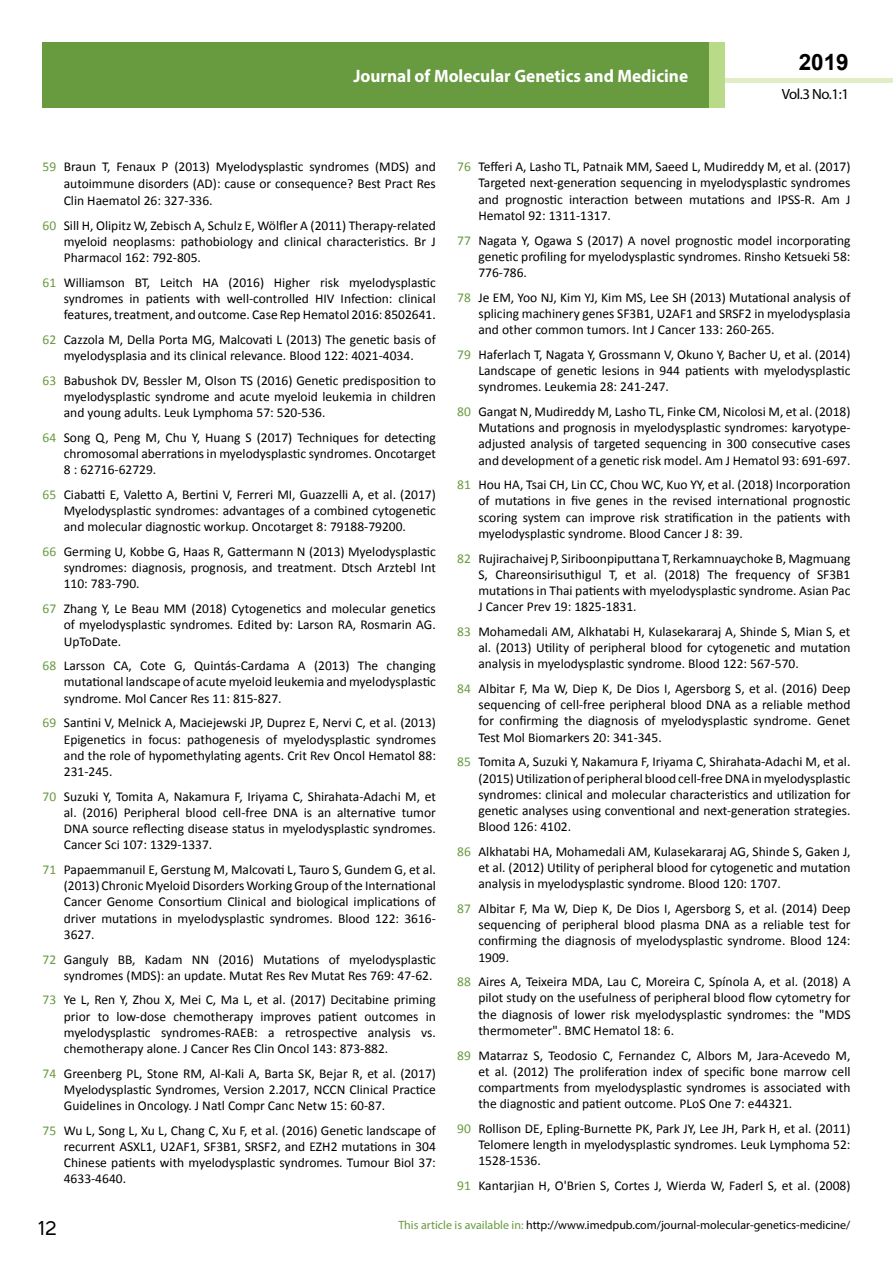
<style>
.page{position:relative;width:893px;height:1263px;background:#fff}
.page>*{position:absolute;margin:0;border:0;box-sizing:border-box;transform-origin:0 0}
.t1{font:25.5px "Tunga";color:#000}
.t2{font:700 22.5px "Arial";color:#000}
.t3{font:700 18px "Myriad Pro";color:#fff;scale:.96 1}
.t4{font:14.85px "Myriad Pro";color:#000}
.t5{font:13.5px/16.2px "Calibri";color:#000;text-align:justify}
.t6{font:12px "Myriad Pro";color:#000}
.s1{color:#689a40}
</style>
<div class="page">
<hr style="left:725px;top:78px;width:168px;height:4px;background:#e1eec5">
<div style="left:43px;top:42px;width:666px;height:66px;background:#689a40"></div>
<div style="left:709px;top:42px;width:16px;height:66px;background:#b9da89"></div>
<h3 class="t3" style="left:353px;top:64px;width:350px">Journal of Molecular Genetics and Medicine</h3>
<h3 class="t3" style="left:585px;top:74px;width:128px">ISSN 1698-9465</h3>
<h2 class="t2" style="left:799px;top:47px;width:52px">2019</h2>
<p class="t4" style="left:782px;top:84px;width:69px">Vol.3 No.1:1</p>
<p class="t5" style="left:64px;top:158px;width:374px;line-height:16.8px;text-indent:-21px"><span class="s1">59</span> Braun T, Fenaux P (2013) Myelodysplastic syndromes (MDS) and autoimmune disorders (AD): cause or consequence? Best Pract Res Clin Haematol 26: 327-336.</p>
<p class="t5" style="left:64px;top:217px;width:374px;text-indent:-21px"><span class="s1">60</span> Sill H, Olipitz W, Zebisch A, Schulz E, Wölfler A (2011) Therapy-related myeloid neoplasms: pathobiology and clinical characteristics. Br J Pharmacol 162: 792-805.</p>
<p class="t5" style="left:64px;top:274px;width:374px;text-indent:-21px"><span class="s1">61</span> Williamson BT, Leitch HA (2016) Higher risk myelodysplastic syndromes in patients with well-controlled HIV Infection: clinical features,treatment, and outcome. Case RepHematol 2016: 8502641.</p>
<p class="t5" style="left:43px;top:331px;width:395px;text-align:center"><span class="s1">62</span> Cazzola M, Della Porta MG, Malcovati L (2013) The genetic basis of myelodysplasia and its clinical relevance. Blood 122: 4021-4034.</p>
<p class="t5" style="left:64px;top:372px;width:374px;text-indent:-21px"><span class="s1">63</span> Babushok DV, Bessler M, Olson TS (2016) Genetic predisposition to myelodysplastic syndrome and acute myeloid leukemia in children and young adults. Leuk Lymphoma 57: 520-536.</p>
<p class="t5" style="left:64px;top:429px;width:374px;text-indent:-21px"><span class="s1">64</span> Song Q, Peng M, Chu Y, Huang S (2017) Techniques for detecting chromosomal aberrations in myelodysplastic syndromes. Oncotarget 8 : 62716-62729.</p>
<p class="t5" style="left:64px;top:486px;width:374px;text-indent:-21px"><span class="s1">65</span> Ciabatti E, Valetto A, Bertini V, Ferreri MI, Guazzelli A, et al. (2017)<br>Myelodysplastic syndromes: advantages of a combined cytogenetic and molecular diagnostic workup. Oncotarget 8: 79188-79200.</p>
<p class="t5" style="left:64px;top:543px;width:374px;text-indent:-21px"><span class="s1">66</span> Germing U, Kobbe G, Haas R, Gattermann N (2013) Myelodysplastic syndromes: diagnosis, prognosis, and treatment. Dtsch Arztebl Int 110: 783-790.</p>
<p class="t5" style="left:64px;top:601px;width:374px;text-indent:-21px"><span class="s1">67</span> Zhang Y, Le Beau MM (2018) Cytogenetics and molecular genetics of myelodysplastic syndromes. Edited by: Larson RA, Rosmarin AG.<br>UpToDate.</p>
<p class="t5" style="left:64px;top:658px;width:374px;text-indent:-21px"><span class="s1">68</span> Larsson CA, Cote G, Quintás-Cardama A (2013) The changing mutational landscape of acute myeloid leukemia and myelodysplastic syndrome. Mol Cancer Res 11: 815-827.</p>
<p class="t5" style="left:64px;top:715px;width:374px;text-indent:-21px"><span class="s1">69</span> Santini V, Melnick A, Maciejewski JP, Duprez E, Nervi C, et al. (2013)<br>Epigenetics in focus: pathogenesis of myelodysplastic syndromes and the role of hypomethylating agents. Crit Rev Oncol Hematol 88:<br>231-245.</p>
<p class="t5" style="left:64px;top:788px;width:374px;text-indent:-21px"><span class="s1">70</span> Suzuki Y, Tomita A, Nakamura F, Iriyama C, Shirahata-Adachi M, et al. (2016) Peripheral blood cell-free DNA is an alternative tumor DNA source reflecting disease status in myelodysplastic syndromes.<br>Cancer Sci 107: 1329-1337.</p>
<p class="t5" style="left:64px;top:861px;width:374px;text-indent:-21px"><span class="s1">71</span> Papaemmanuil E, Gerstung M, Malcovati L, Tauro S, Gundem G, et al. (2013) Chronic Myeloid Disorders Working Group of the International Cancer Genome Consortium Clinical and biological implications of driver mutations in myelodysplastic syndromes. Blood 122: 3616- 3627.</p>
<p class="t5" style="left:43px;top:951px;width:395px;text-align:right"><span class="s1">72</span> Ganguly BB, Kadam NN (2016) Mutations of myelodysplastic syndromes (MDS): an update. Mutat Res Rev Mutat Res 769: 47-62.</p>
<p class="t5" style="left:64px;top:992px;width:374px;text-indent:-21px"><span class="s1">73</span> Ye L, Ren Y, Zhou X, Mei C, Ma L, et al. (2017) Decitabine priming prior to low-dose chemotherapy improves patient outcomes in myelodysplastic syndromes-RAEB: a retrospective analysis vs. chemotherapy alone. J Cancer Res Clin Oncol 143: 873-882.</p>
<p class="t5" style="left:64px;top:1065px;width:374px;text-indent:-21px"><span class="s1">74</span> Greenberg PL, Stone RM, Al-Kali A, Barta SK, Bejar R, et al. (2017)<br>Myelodysplastic Syndromes, Version 2.2017, NCCN Clinical Practice Guidelines in Oncology. J Natl Compr Canc Netw 15: 60-87.</p>
<p class="t5" style="left:64px;top:1122px;width:374px;text-indent:-21px"><span class="s1">75</span> Wu L, Song L, Xu L, Chang C, Xu F, et al. (2016) Genetic landscape of recurrent ASXL1, U2AF1, SF3B1, SRSF2, and EZH2 mutations in 304<br>Chinese patients with myelodysplastic syndromes. Tumour Biol 37:<br>4633-4640.</p>
<p class="t5" style="left:478px;top:159px;width:374px;text-indent:-21px"><span class="s1">76</span> Tefferi A, Lasho TL, Patnaik MM, Saeed L, Mudireddy M, et al. (2017)<br>Targeted next-generation sequencing in myelodysplastic syndromes and prognostic interaction between mutations and IPSS-R. Am J Hematol 92: 1311-1317.</p>
<p class="t5" style="left:478px;top:232px;width:374px;text-indent:-21px"><span class="s1">77</span> Nagata Y, Ogawa S (2017) A novel prognostic model incorporating genetic profiling for myelodysplastic syndromes. Rinsho Ketsueki 58:<br>776-786.</p>
<p class="t5" style="left:478px;top:289px;width:374px;text-indent:-21px"><span class="s1">78</span> Je EM, Yoo NJ, Kim YJ, Kim MS, Lee SH (2013) Mutational analysis of splicing machinery genes SF3B1, U2AF1 and SRSF2 in myelodysplasia and other common tumors. Int J Cancer 133: 260-265.</p>
<p class="t5" style="left:478px;top:346px;width:374px;text-indent:-21px"><span class="s1">79</span> Haferlach T, Nagata Y, Grossmann V, Okuno Y, Bacher U, et al. (2014)<br>Landscape of genetic lesions in 944 patients with myelodysplastic syndromes. Leukemia 28: 241-247.</p>
<p class="t5" style="left:478px;top:403px;width:374px;text-indent:-21px"><span class="s1">80</span> Gangat N, Mudireddy M, Lasho TL, Finke CM, Nicolosi M, et al. (2018)<br>Mutations and prognosis in myelodysplastic syndromes: karyotype&shy;adjusted analysis of targeted sequencing in 300 consecutive cases and development of a genetic risk model. Am J Hematol 93: 691-697.</p>
<p class="t5" style="left:478px;top:477px;width:374px;text-indent:-21px"><span class="s1">81</span> Hou HA, Tsai CH, Lin CC, Chou WC, Kuo YY, et al. (2018) Incorporation of mutations in five genes in the revised international prognostic scoring system can improve risk stratification in the patients with myelodysplastic syndrome. Blood Cancer J 8: 39.</p>
<p class="t5" style="left:478px;top:550px;width:374px;text-indent:-21px"><span class="s1">82</span> Rujirachaivej P, Siriboonpiputtana T, Rerkamnuaychoke B, Magmuang S, Chareonsirisuthigul T, et al. (2018) The frequency of SF3B1 mutations in Thai patients with myelodysplastic syndrome. Asian Pac J Cancer Prev 19: 1825-1831.</p>
<p class="t5" style="left:478px;top:623px;width:374px;text-indent:-21px"><span class="s1">83</span> Mohamedali AM, Alkhatabi H, Kulasekararaj A, Shinde S, Mian S, et al. (2013) Utility of peripheral blood for cytogenetic and mutation analysis in myelodysplastic syndrome. Blood 122: 567-570.</p>
<p class="t5" style="left:478px;top:680px;width:374px;text-indent:-21px"><span class="s1">84</span> Albitar F, Ma W, Diep K, De Dios I, Agersborg S, et al. (2016) Deep sequencing of cell-free peripheral blood DNA as a reliable method for confirming the diagnosis of myelodysplastic syndrome. Genet Test Mol Biomarkers 20: 341-345.</p>
<p class="t5" style="left:478px;top:754px;width:374px;text-indent:-21px"><span class="s1">85</span> Tomita A, Suzuki Y, Nakamura F, Iriyama C, Shirahata-Adachi M, et al. (2015)Utilization of peripheral blood cell-freeDNAinmyelodysplastic syndromes: clinical and molecular characteristics and utilization for genetic analyses using conventional and next-generation strategies.<br>Blood 126: 4102.</p>
<p class="t5" style="left:478px;top:843px;width:374px;text-indent:-21px"><span class="s1">86</span> Alkhatabi HA, Mohamedali AM, Kulasekararaj AG, Shinde S, Gaken J, et al. (2012) Utility of peripheral blood for cytogenetic and mutation analysis in myelodysplastic syndrome. Blood 120: 1707.</p>
<p class="t5" style="left:478px;top:900px;width:374px;text-indent:-21px"><span class="s1">87</span> Albitar F, Ma W, Diep K, De Dios I, Agersborg S, et al. (2014) Deep sequencing of peripheral blood plasma DNA as a reliable test for confirming the diagnosis of myelodysplastic syndrome. Blood 124:<br>1909.</p>
<p class="t5" style="left:478px;top:974px;width:374px;text-indent:-21px"><span class="s1">88</span> Aires A, Teixeira MDA, Lau C, Moreira C, Spínola A, et al. (2018) A pilot study on the usefulness of peripheral blood flow cytometry for the diagnosis of lower risk myelodysplastic syndromes: the "MDS thermometer". BMC Hematol 18: 6.</p>
<p class="t5" style="left:478px;top:1047px;width:374px;text-indent:-21px"><span class="s1">89</span> Matarraz S, Teodosio C, Fernandez C, Albors M, Jara-Acevedo M, et al. (2012) The proliferation index of specific bone marrow cell compartments from myelodysplastic syndromes is associated with the diagnostic and patient outcome. PLoS One 7: e44321.</p>
<p class="t5" style="left:478px;top:1120px;width:374px;text-indent:-21px"><span class="s1">90</span> Rollison DE, Epling-Burnette PK, Park JY, Lee JH, Park H, et al. (2011)<br>Telomere length in myelodysplastic syndromes. Leuk Lymphoma 52:<br>1528-1536.</p>
<p class="t5" style="left:457px;top:1177px;width:395px"><span class="s1">91</span> Kantarjian H, O'Brien S, Cortes J, Wierda W, Faderl S, et al. (2008)</p>
<h1 class="t1" style="left:38px;top:1211px;width:20px">12</h1>
<p class="t6" style="left:398px;top:1218px;width:453px"><span class="s1">This article is available in:</span> http://www.imedpub.com/journal-molecular-genetics-medicine/</p>
</div>
